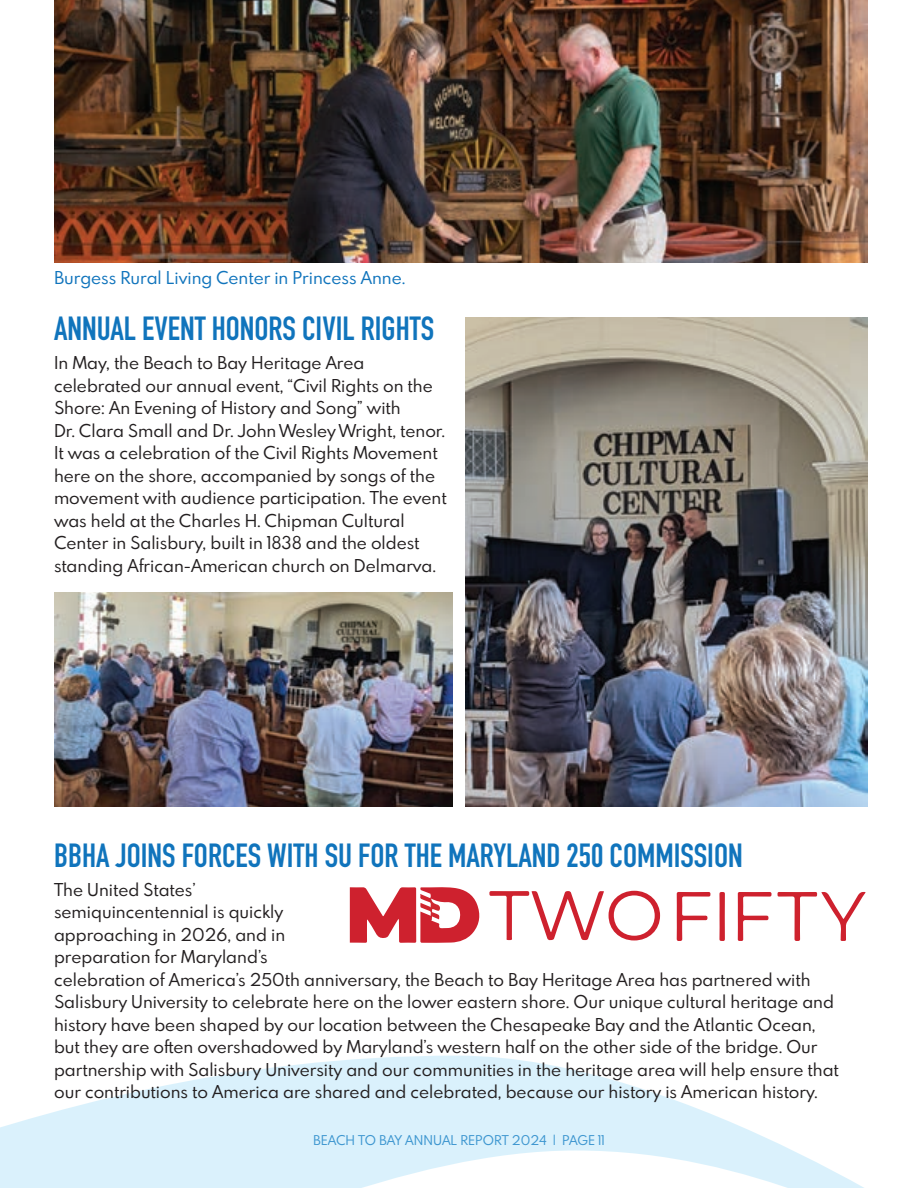
<style>
.page{position:relative;width:918px;height:1188px;background:#fff}
.page>*{position:absolute;margin:0;border:0;box-sizing:border-box;transform-origin:0 0}
.t1{font:700 33px "DIN Condensed";color:#1074bc}
.t2{font:15.75px/22.5px "Spartan MB";color:#231f20}
.t3{font:15.75px "Spartan MB";color:#1074bc}
.t4{font:12px "Spartan MB";color:#1074bc}
</style>
<div class="page">
<svg style="left:0;top:913px;width:864px;height:275px"></svg>
<img style="left:466px;top:317px;width:401px;height:489px">
<img style="left:54px;top:592px;width:398px;height:214px">
<svg style="left:677px;top:892px;width:33px;height:49px"></svg>
<svg style="left:738px;top:891px;width:127px;height:51px"></svg>
<svg style="left:719px;top:892px;width:6px;height:49px"></svg>
<svg style="left:489px;top:891px;width:171px;height:50px"></svg>
<svg style="left:350px;top:887px;width:131px;height:56px"></svg>
<img style="left:54px;top:0;width:813px;height:263px">
<p class="t3" style="left:54px;top:266px;width:353px">Burgess Rural Living Center in Princess Anne.</p>
<h1 class="t1" style="left:54px;top:307px;width:382px">ANNUAL EVENT HONORS CIVIL RIGHTS</h1>
<p class="t2" style="left:54px;top:351px;width:394px">In May, the Beach to Bay Heritage Area celebrated our annual event, “Civil Rights on the Shore: An Evening of History and Song” with<br>Dr. Clara Small and Dr. John Wesley Wright, tenor.<br>It was a celebration of the Civil Rights Movement here on the shore, accompanied by songs of the movement with audience participation. The event was held at the Charles H. Chipman Cultural Center in Salisbury, built in 1838 and the oldest standing African-American church on Delmarva.</p>
<h1 class="t1" style="left:54px;top:833px;width:690px">BBHA JOINS FORCES WITH SU FOR THE MARYLAND 250 COMMISSION</h1>
<p class="t2" style="left:54px;top:878px;width:786px">The United States’<br>semiquincentennial is quickly<br>approaching in 2026, and in<br>preparation for Maryland’s<br>celebration of America’s 250th anniversary, the Beach to Bay Heritage Area has partnered with Salisbury University to celebrate here on the lower eastern shore. Our unique cultural heritage and history have been shaped by our location between the Chesapeake Bay and the Atlantic Ocean, but they are often overshadowed by Maryland’s western half on the other side of the bridge. Our partnership with Salisbury University and our communities in the heritage area will help ensure that our contributions to America are shared and celebrated, because our history is American history.</p>
<p class="t4" style="left:313px;top:1132px;width:293px">BEACH TO BAY ANNUAL REPORT 2024 | PAGE 11</p>
</div>
